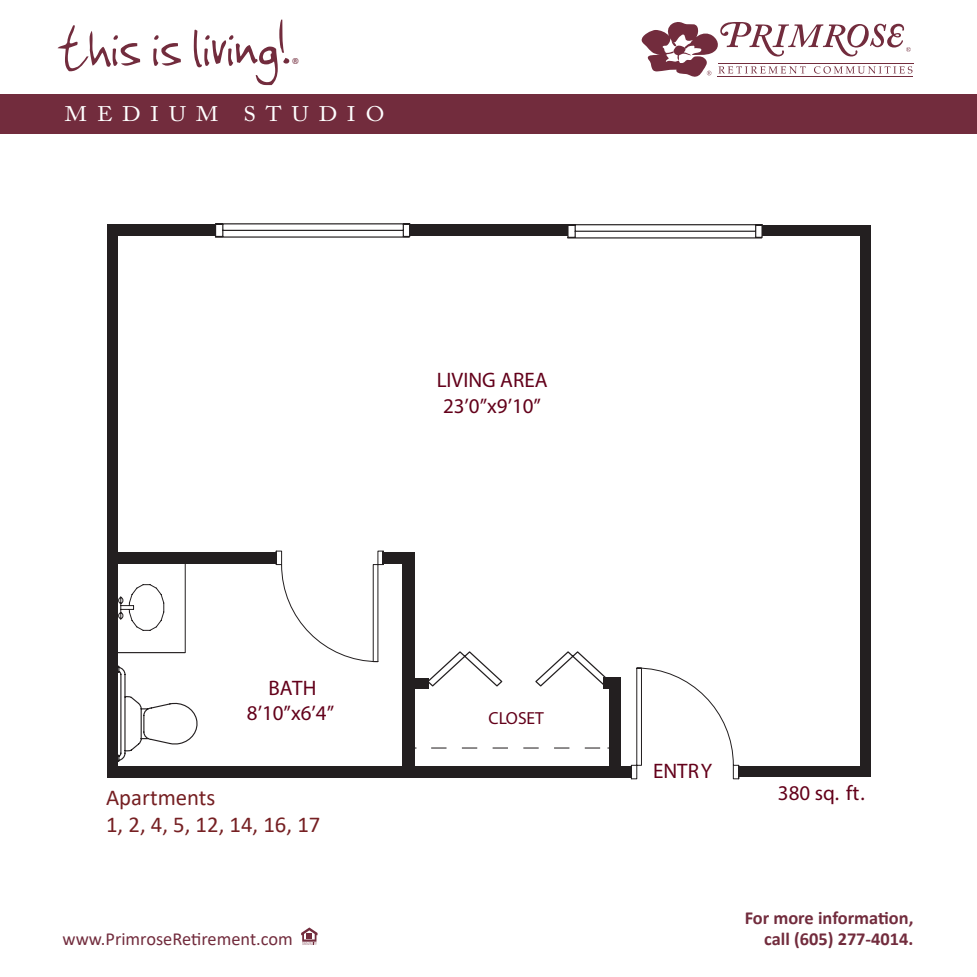
<style>
.page{position:relative;width:977px;height:977px;background:#fff}
.page>*{position:absolute;margin:0;border:0;box-sizing:border-box;transform-origin:0 0}
.t1{font:72.98px "Jenkinsv 20";color:#722c3d}
.t2{font:22.75px "Calibri";color:#762023}
.t3{font:21px/25.2px "Myriad Pro";color:#63001a;text-align:center}
.t4{font:21px "Adobe Caslon Pro";letter-spacing:.44em;color:#fff;scale:1.08 1}
.t5{font:700 18.38px "Calibri";color:#722c3d}
.t6{font:18.38px "Calibri";color:#722c3d}
.t7{font:17.5px "Myriad Pro";color:#63001a}
.t8{font:300 15.92px "Calibri";color:#722c3d}
</style>
<div class="page">
<hr style="left:717px;top:76px;width:196px;height:1px;background:#722c3d">
<hr style="left:717px;top:63px;width:196px;height:1px;background:#722c3d">
<svg style="left:641px;top:22px;width:271px;height:55px"></svg>
<div style="left:0;top:95px;width:976px;height:39px;background:#722c3d"></div>
<svg style="left:301px;top:927px;width:16px;height:18px"></svg>
<svg style="left:431px;top:747px;width:169px;height:1px"></svg>
<svg style="left:214px;top:223px;width:549px;height:16px"></svg>
<div style="left:107px;top:224px;width:109px;height:11px;background:#231f20"></div>
<div style="left:409px;top:225px;width:159px;height:11px;background:#231f20"></div>
<div style="left:762px;top:225px;width:108px;height:11px;background:#231f20"></div>
<div style="left:107px;top:231px;width:11px;height:547px;background:#231f20"></div>
<div style="left:738px;top:765px;width:132px;height:11px;background:#231f20"></div>
<div style="left:117px;top:766px;width:514px;height:12px;background:#231f20"></div>
<div style="left:860px;top:234px;width:10px;height:542px;background:#231f20"></div>
<div style="left:115px;top:552px;width:161px;height:11px;background:#231f20"></div>
<div style="left:603px;top:677px;width:18px;height:11px;background:#231f20"></div>
<div style="left:383px;top:551px;width:32px;height:12px;background:#231f20"></div>
<div style="left:610px;top:687px;width:11px;height:87px;background:#231f20"></div>
<div style="left:402px;top:561px;width:13px;height:211px;background:#231f20"></div>
<div style="left:414px;top:678px;width:15px;height:10px;background:#231f20"></div>
<svg style="left:271px;top:550px;width:113px;height:112px"></svg>
<svg style="left:630px;top:667px;width:109px;height:112px"></svg>
<svg style="left:429px;top:651px;width:177px;height:36px"></svg>
<svg style="left:118px;top:665px;width:80px;height:97px"></svg>
<svg style="left:118px;top:584px;width:47px;height:47px"></svg>
<hr style="left:185px;top:562px;width:1px;height:90px;background:#231f20">
<hr style="left:116px;top:652px;width:69px;height:1px;background:#231f20">
<h1 class="t1" style="left:56px;top:7px;width:233px">this is living!</h1>
<p class="t8" style="left:291px;top:54px;width:10px">®</p>
<p class="t4" style="left:65px;top:102px;width:297px">MEDIUM STUDIO</p>
<p class="t3" style="left:437px;top:367px;width:112px">LIVING AREA<br>23’0”x9’10”</p>
<p class="t3" style="left:247px;top:675px;width:89px">BATH<br>8’10”x6’4”</p>
<p class="t2" style="left:106px;top:781px;width:111px">Apartments</p>
<p class="t2" style="left:106px;top:809px;width:216px">1, 2, 4, 5, 12, 14, 16, 17</p>
<p class="t7" style="left:488px;top:706px;width:57px">CLOSET</p>
<p class="t3" style="left:653px;top:758px;width:61px">ENTRY</p>
<p class="t3" style="left:778px;top:780px;width:88px">380 sq. ft.</p>
<p class="t5" style="left:744px;top:904px;width:170px">For more information,</p>
<p class="t6" style="left:62px;top:926px;width:232px">www.PrimroseRetirement.com</p>
<p class="t5" style="left:764px;top:925px;width:151px">call (605) 277-4014.</p>
</div>
